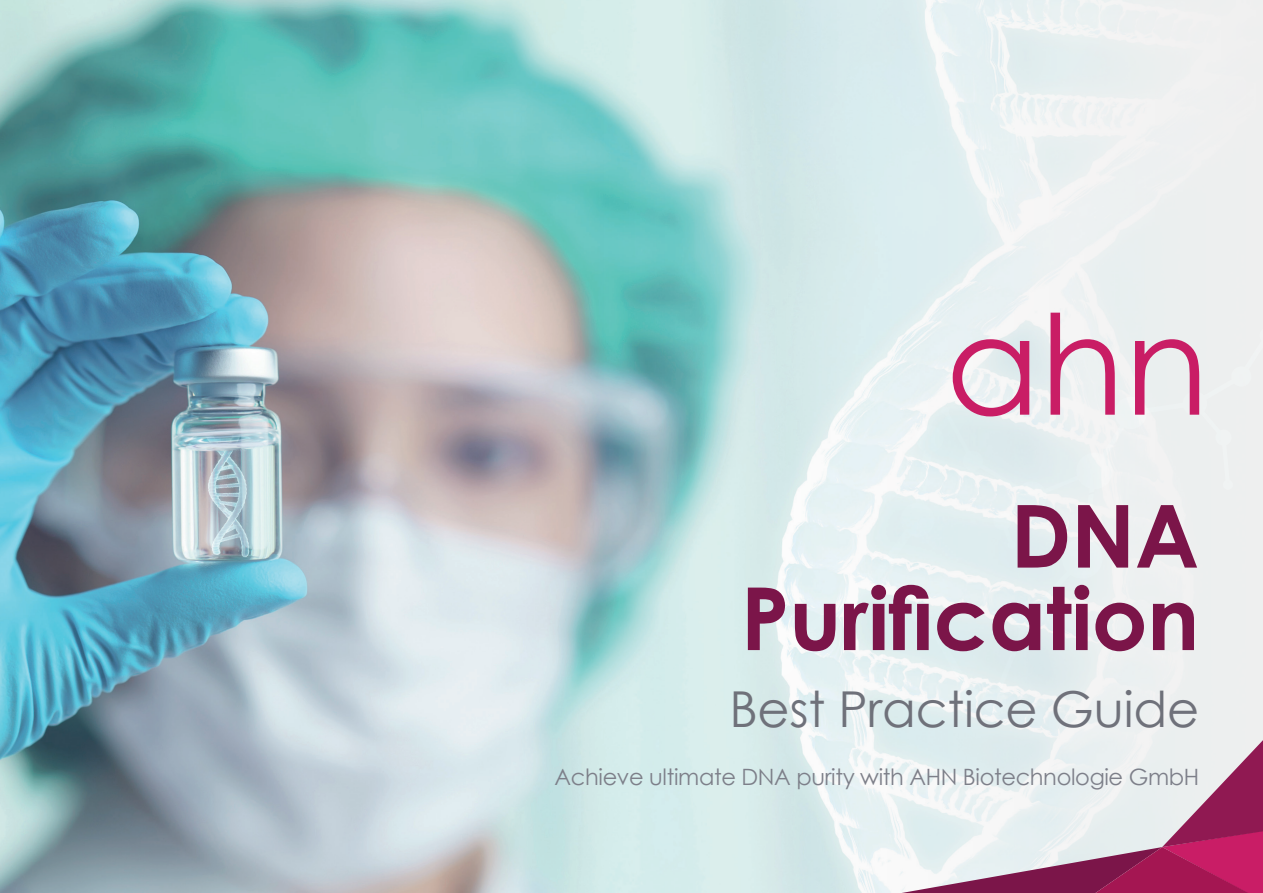
<style>
.page{position:relative;width:1263px;height:893px;background:#fff}
.page>*{position:absolute;margin:0;border:0;box-sizing:border-box;transform-origin:0 0}
.t1{font:700 87px/82.5px "Century Gothic";letter-spacing:-.005em;color:#7b1549;text-align:right}
.t2{font:49.5px "Century Gothic";letter-spacing:-.005em;color:#6f717a}
.t3{font:22.5px "Century Gothic";letter-spacing:-.015em;color:#7d7f89}
</style>
<div class="page">
<img style="left:0;top:0;width:1263px;height:893px">
<svg style="left:953px;top:313px;width:246px;height:103px"></svg>
<svg style="left:901px;top:740px;width:362px;height:153px;background:#d2b1c3"></svg>
<h1 class="t1" style="left:741px;top:491px;width:460px">DNA<br>Purification</h1>
<h2 class="t2" style="left:729px;top:674px;width:471px">Best Practice Guide</h2>
<p class="t3" style="left:555px;top:761px;width:646px">Achieve ultimate DNA purity with AHN Biotechnologie GmbH</p>
</div>
